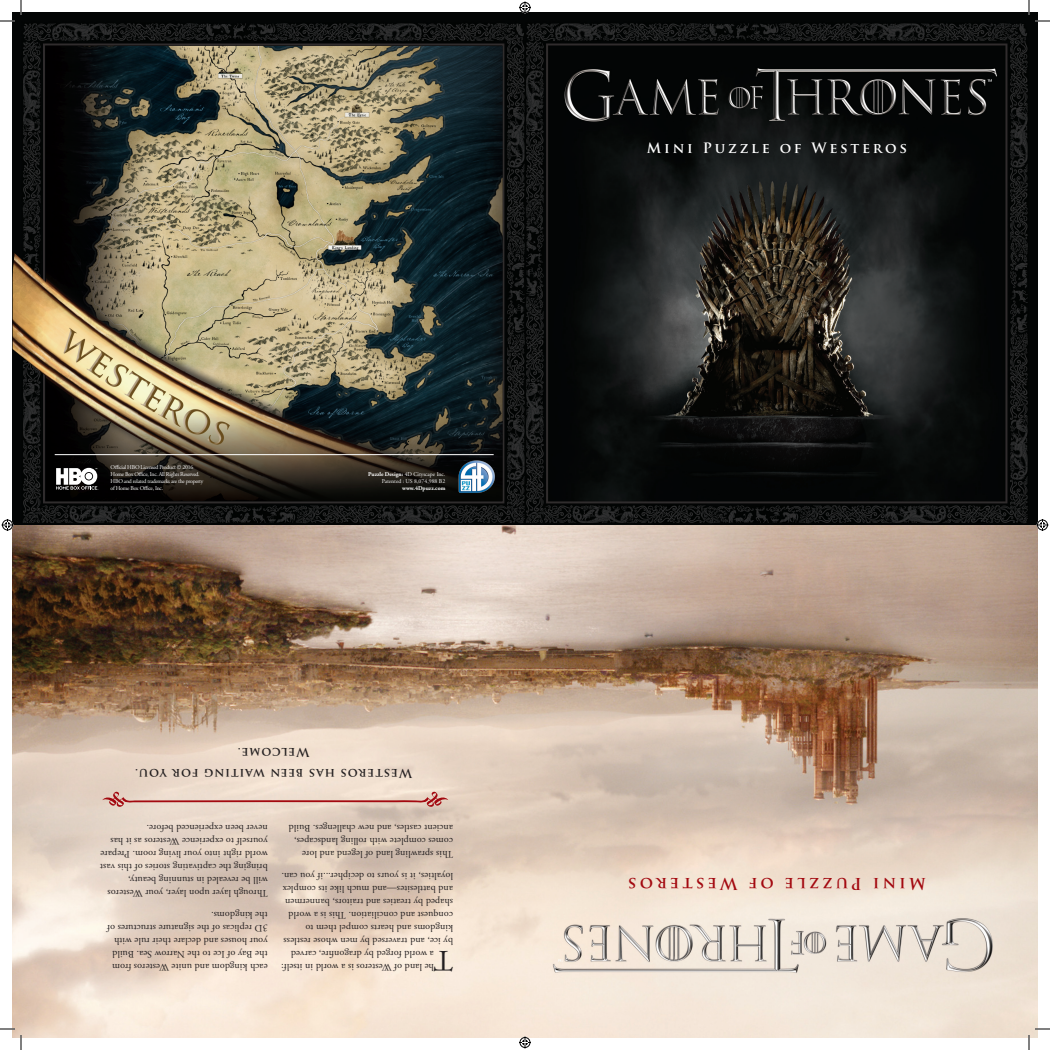
<style>
.page{position:relative;width:1050px;height:1050px;background:#fff}
.page>*{position:absolute;margin:0;border:0;box-sizing:border-box;transform-origin:0 0}
.t1{font:29.6px "Adobe Garamond Pro";color:#231f20}
.t2{font:700 16px "Trajan Pro";letter-spacing:.2em;color:#a30910}
.t3{font:700 14px "Trajan Pro";letter-spacing:.2em;color:#fff}
.t4{font:700 12px/20.5px "Trajan Pro";letter-spacing:.075em;color:#231f20;text-align:center}
.t5{font:10px/13px "Adobe Garamond Pro";letter-spacing:.01em;color:#231f20}
.t6{font:5.8px/7px "Adobe Garamond Pro";letter-spacing:-.04em;color:#fff}
.t7{font:5.8px/7px "Adobe Garamond Pro";color:#fff;text-align:right}
.t8{font:700 5.8px "Adobe Garamond Pro";color:#fff}
.s1{font-weight:700}
</style>
<div class="page">
<img style="left:12px;top:12px;width:1026px;height:1026px">
<svg style="left:102px;top:791px;width:346px;height:16px;background:#e1beb2"></svg>
<img style="left:13px;top:46px;width:490px;height:455px">
<hr style="left:55px;top:454px;width:439px;height:1px;background:#fff">
<svg style="left:56px;top:468px;width:43px;height:22px"></svg>
<img style="left:458px;top:457px;width:38px;height:38px">
<svg style="left:0;top:0;width:22px;height:22px"></svg>
<svg style="left:0;top:1028px;width:22px;height:22px"></svg>
<svg style="left:1028px;top:0;width:22px;height:22px"></svg>
<svg style="left:1028px;top:1028px;width:22px;height:22px"></svg>
<svg style="left:519px;top:2px;width:12px;height:12px"></svg>
<svg style="left:519px;top:1036px;width:12px;height:12px"></svg>
<svg style="left:2px;top:519px;width:12px;height:12px"></svg>
<svg style="left:1036px;top:519px;width:12px;height:12px"></svg>
<p class="t6" style="left:111px;top:464px;width:94px">Official HBO Licensed Product © 2016<br>Home Box Office, Inc. All Rights Reserved.<br>HBO and related trademarks are the property of Home Box Office, Inc.</p>
<p class="t7" style="left:368px;top:471px;width:79px"><span class="s1">Puzzle Design:</span> 4D Cityscape Inc.<br>Patented : US 8,074,988 B2</p>
<p class="t8" style="left:402px;top:484px;width:45px">www.4Dpuzz.com</p>
<p class="t4" style="left:412px;top:783px;width:278px;rotate:-180deg">Westeros has been waiting for you.<br>Welcome.</p>
<p class="t5" style="left:268px;top:899px;width:169px;rotate:-180deg">Through layer upon layer, your Westeros will be revealed in stunning beauty, bringing the captivating stories of this vast world right into your living room. Prepare yourself to experience Westeros as it has never been experienced before.</p>
<p class="t5" style="left:268px;top:973px;width:162px;rotate:-180deg">each kingdom and unite Westeros from the Bay of Ice to the Narrow Sea. Build your houses and declare their rule with 3D replicas of the signature structures of the kingdoms.</p>
<p class="t5" style="left:453px;top:860px;width:166px;rotate:-180deg">This sprawling land of legend and lore comes complete with rolling landscapes, ancient castles, and new challenges. Build</p>
<p class="t5" style="left:453px;top:882px;width:173px;rotate:-180deg">loyalties, it is yours to decipher...if you can.</p>
<p class="t5" style="left:453px;top:895px;width:172px;rotate:-180deg">and battlesites—and much like its complex</p>
<p class="t5" style="left:453px;top:908px;width:169px;rotate:-180deg">shaped by treaties and traitors, bannermen</p>
<p class="t5" style="left:453px;top:921px;width:166px;rotate:-180deg">conquest and conciliation. This is a world</p>
<p class="t5" style="left:453px;top:934px;width:149px;rotate:-180deg">kingdoms and hearts compel them to</p>
<p class="t5" style="left:453px;top:947px;width:171px;rotate:-180deg">by ice, and traversed by men whose restless</p>
<p class="t5" style="left:434px;top:960px;width:144px;rotate:-180deg">a world forged by dragonfire, carved</p>
<h1 class="t1" style="left:453px;top:978px;width:21px;rotate:-180deg">T</h1>
<p class="t5" style="left:434px;top:973px;width:154px;rotate:-180deg">he land of Westeros is a world in itself:</p>
<h3 class="t3" style="left:647px;top:139px;width:262px">Mini Puzzle of Westeros</h3>
<h2 class="t2" style="left:926px;top:894px;width:299px;rotate:-180deg">Mini Puzzle of Westeros</h2>
</div>
